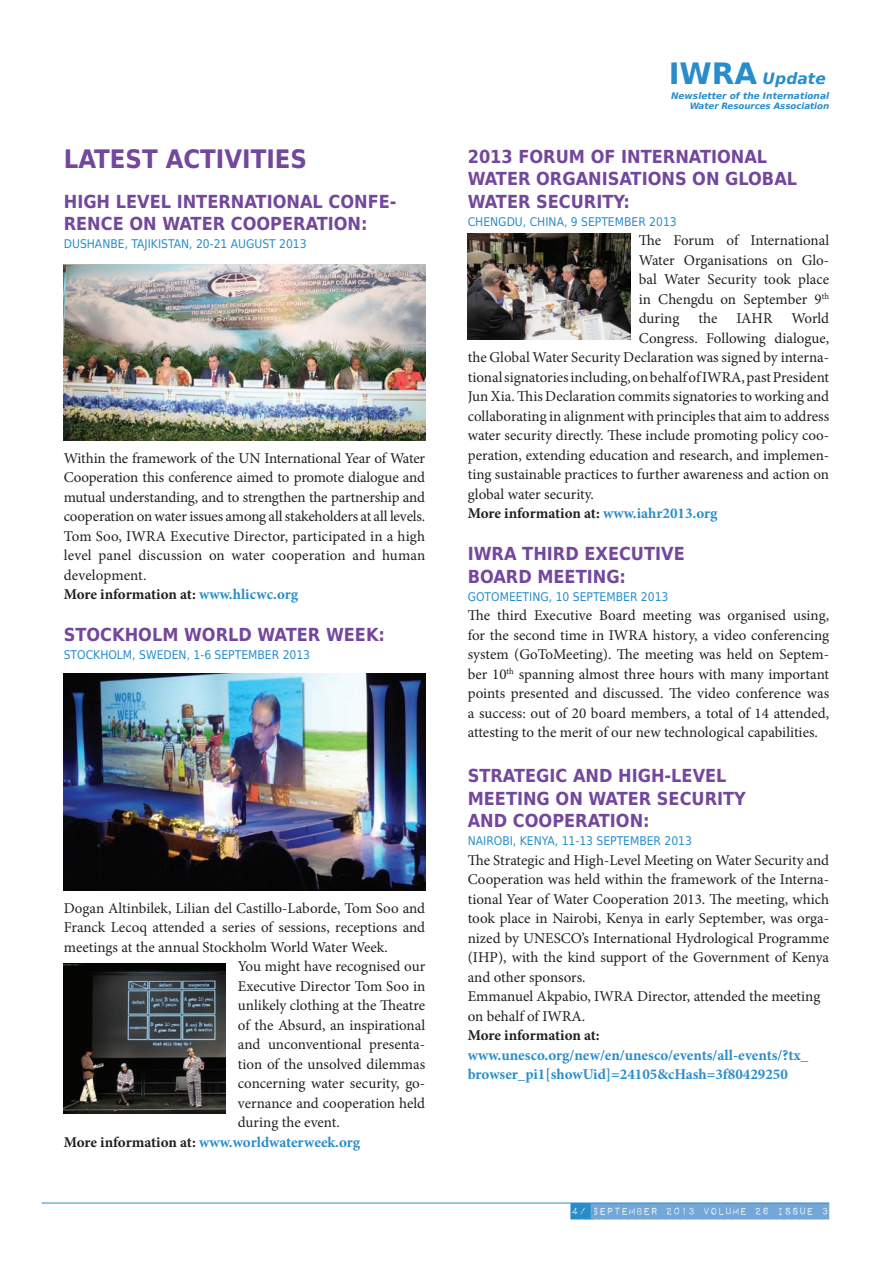
<style>
.page{position:relative;width:893px;height:1263px;background:#fff}
.page>*{position:absolute;margin:0;border:0;box-sizing:border-box;transform-origin:0 0}
.t1{font:700 25.5px "DejaVu Sans Condensed";color:#73479c}
.t2{font:700 18px/22.5px "DejaVu Sans Condensed";color:#73479c}
.t3{font:italic 700 15.45px "DejaVu Sans";color:#288dca}
.t4{font:15px/19.5px "Minion Pro";color:#231f20}
.t5{font:700 15px/19.5px "Minion Pro";color:#288dca}
.t6{font:700 15px "Minion Pro";color:#231f20}
.t7{font:13.5px "Impact Label";letter-spacing:-.05em;color:#72a7d7}
.t8{font:12px "DejaVu Sans Condensed";color:#288dca}
.t9{font:italic 700 9px "DejaVu Sans";color:#288dca}
.t10{font:italic 700 8.7px "DejaVu Sans";letter-spacing:-.01em;color:#288dca}
.s1{font-weight:700}
.s2{font-weight:700;color:#288dca}
.s3{color:#231f20}
.s4{font-style:normal;font-size:29.25px}
.s5{color:#288dca}
</style>
<div class="page">
<hr style="left:42px;top:1203px;width:787px;height:1px;background:#288dca">
<img style="left:64px;top:265px;width:361px;height:175px">
<img style="left:64px;top:673px;width:361px;height:217px">
<img style="left:64px;top:963px;width:161px;height:150px">
<img style="left:468px;top:234px;width:162px;height:105px">
<h1 class="t1" style="left:64px;top:138px;width:17px">LATEST</h1>
<h1 class="t1" style="left:166px;top:138px;width:15px">ACTIVITIES</h1>
<p class="t2" style="left:64px;top:189px;width:334px">H IGH LEVEL I NTERNATIONAL CONFE-<br>RENCE ON WATE</p>
<p class="t2" style="left:213px;top:212px;width:44px">R COOPE</p>
<p class="t2" style="left:293px;top:212px;width:24px">RATIO</p>
<p class="t2" style="left:348px;top:212px;width:22px">N:</p>
<p class="t8" style="left:64px;top:234px;width:244px">DUSHANBE, TAJIKISTAN, 20-21 AUGUST 2013</p>
<p class="t4" style="left:64px;top:448px;width:363px">Within the framework of the UN International Year of Water Cooperation this conference aimed to promote dialogue and mutual understanding, and to strengthen the partnership and cooperation on water issues among all stakeholders at all levels.<br>Tom Soo, IWRA Executive Director, participated in a high level panel discussion on water cooperation and human development.<br><span class="s1">More information at:</span> <span class="s2">www.hlicwc.org</span></p>
<p class="t2" style="left:64px;top:623px;width:26px">STOCKHO</p>
<p class="t2" style="left:152px;top:623px;width:128px">LM WORLD WATE</p>
<p class="t2" style="left:308px;top:623px;width:49px">R WEEK</p>
<p class="t2" style="left:379px;top:623px;width:8px">:</p>
<p class="t8" style="left:64px;top:645px;width:248px">STOCKHOLM, SWEDEN, 1-6 SEPTEMBER 2013</p>
<p class="t4" style="left:64px;top:898px;width:363px">Dogan Altinbilek, Lilian del Castillo‐Laborde, Tom Soo and</p>
<p class="t4" style="left:64px;top:918px;width:363px">Franck Lecoq attended a series of sessions, receptions and</p>
<p class="t4" style="left:64px;top:937px;width:325px">meetings at the annual Stockholm World Water Week.</p>
<p class="t4" style="left:238px;top:957px;width:189px">You might have recognised our</p>
<p class="t4" style="left:238px;top:976px;width:189px">Executive Director Tom Soo in</p>
<p class="t4" style="left:238px;top:996px;width:189px">unlikely clothing at the Theatre</p>
<p class="t4" style="left:238px;top:1015px;width:189px">of the Absurd, an inspirational</p>
<p class="t4" style="left:238px;top:1035px;width:189px">and unconventional presenta-</p>
<p class="t4" style="left:238px;top:1054px;width:189px">tion of the unsolved dilemmas</p>
<p class="t4" style="left:238px;top:1074px;width:189px">concerning water security, go-</p>
<p class="t4" style="left:238px;top:1093px;width:189px">vernance and cooperation held</p>
<p class="t4" style="left:238px;top:1113px;width:103px">during the event.</p>
<p class="t5" style="left:64px;top:1132px;width:298px"><span class="s3">More information at:</span> www.worldwaterweek.org</p>
<p class="t3" style="left:669px;top:66px;width:159px"><span class="s4">IWRA</span> Update</p>
<p class="t9" style="left:671px;top:89px;width:160px">Newsletter of the International</p>
<p class="t10" style="left:690px;top:99px;width:141px">Water Resources Association</p>
<p class="t2" style="left:468px;top:144px;width:233px">2013 FORUM OF INTERNATIO</p>
<p class="t2" style="left:468px;top:144px;width:331px;text-indent:263px">NAL<br>WATER ORGANISATIONS ON GLOBAL<br>WATE</p>
<p class="t2" style="left:518px;top:189px;width:42px">R SECU</p>
<p class="t2" style="left:584px;top:189px;width:48px">RITY:</p>
<p class="t8" style="left:468px;top:211px;width:210px">CHENGDU, CHINA, 9 SEPTEMBER 2013</p>
<p class="t4" style="left:639px;top:231px;width:192px;text-align:justify">The Forum of International Water Organisations on Glo&shy;bal Water Security took place in Chengdu on September 9<sup>th </sup>during</p>
<p class="t4" style="left:698px;top:309px;width:20px">the</p>
<p class="t4" style="left:737px;top:309px;width:37px">IAHR</p>
<p class="t4" style="left:791px;top:309px;width:39px">World</p>
<p class="t4" style="left:639px;top:328px;width:192px">Congress. Following dialogue,</p>
<p class="t4" style="left:468px;top:348px;width:363px">the Global Water Security Declaration was signed by interna-</p>
<p class="t4" style="left:468px;top:367px;width:363px">tional signatories including, on behalf of IWRA, past President</p>
<p class="t4" style="left:468px;top:387px;width:363px">Jun Xia. This Declaration commits signatories to working and</p>
<p class="t4" style="left:468px;top:406px;width:363px">collaborating in alignment with principles that aim to address</p>
<p class="t4" style="left:468px;top:426px;width:363px">water security directly. These include promoting policy coo-</p>
<p class="t4" style="left:468px;top:445px;width:363px">peration, extending education and research, and implemen-</p>
<p class="t4" style="left:468px;top:465px;width:363px">ting sustainable practices to further awareness and action on</p>
<p class="t4" style="left:468px;top:484px;width:128px">global water security.</p>
<p class="t6" style="left:468px;top:503px;width:251px">More information at: <span class="s5">www.iahr2013.org</span></p>
<p class="t2" style="left:468px;top:542px;width:219px">IWRA THIRD EXECUTIVE<br>BOARD MEETI</p>
<p class="t2" style="left:593px;top:564px;width:35px">NG:</p>
<p class="t8" style="left:468px;top:586px;width:202px">GOTOMEETING, 10 SEPTEMBER 2013</p>
<p class="t4" style="left:468px;top:606px;width:363px;text-align:justify">The third Executive Board meeting was organised using, for the second time in IWRA history, a video conferencing system (GoToMeeting). The meeting was held on Septem&shy;ber 10<sup>th</sup> spanning almost three hours with many important points presented and discussed. The video conference was a success: out of 20 board members, a total of 14 attended, attesting to the merit of our new technological capabilities.</p>
<p class="t2" style="left:468px;top:764px;width:280px">STRATEGIC AND H IGH-LEVEL<br>MEETING ON WATER SECURITY<br>AND COOPE</p>
<p class="t2" style="left:575px;top:809px;width:24px">RATIO</p>
<p class="t2" style="left:630px;top:809px;width:22px">N:</p>
<p class="t8" style="left:468px;top:831px;width:226px">NAIROBI, KENYA, 11-13 SEPTEMBER 2013</p>
<p class="t4" style="left:468px;top:850px;width:363px">The Strategic and High-Level Meeting on Water Security and Cooperation was held within the framework of the Interna&shy;tional Year of Water Cooperation 2013. The meeting, which took place in Nairobi, Kenya in early September, was orga&shy;nized by UNESCO’s International Hydrological Programme (IHP), with the kind support of the Government of Kenya and other sponsors.<br>Emmanuel Akpabio, IWRA Director, attended the meeting on behalf of IWRA.</p>
<p class="t6" style="left:468px;top:1025px;width:134px">More information at:</p>
<p class="t5" style="left:468px;top:1045px;width:342px">www.unesco.org/new/en/unesco/events/all-events/?tx_ browser_pi1[showUid]=24105&amp;cHash=3f80429250</p>
<p class="t7" style="left:571px;top:1202px;width:260px"><span class="s5">4/</span> SEPTEMBER 2013 VOLUME 26 ISSUE 3</p>
</div>
